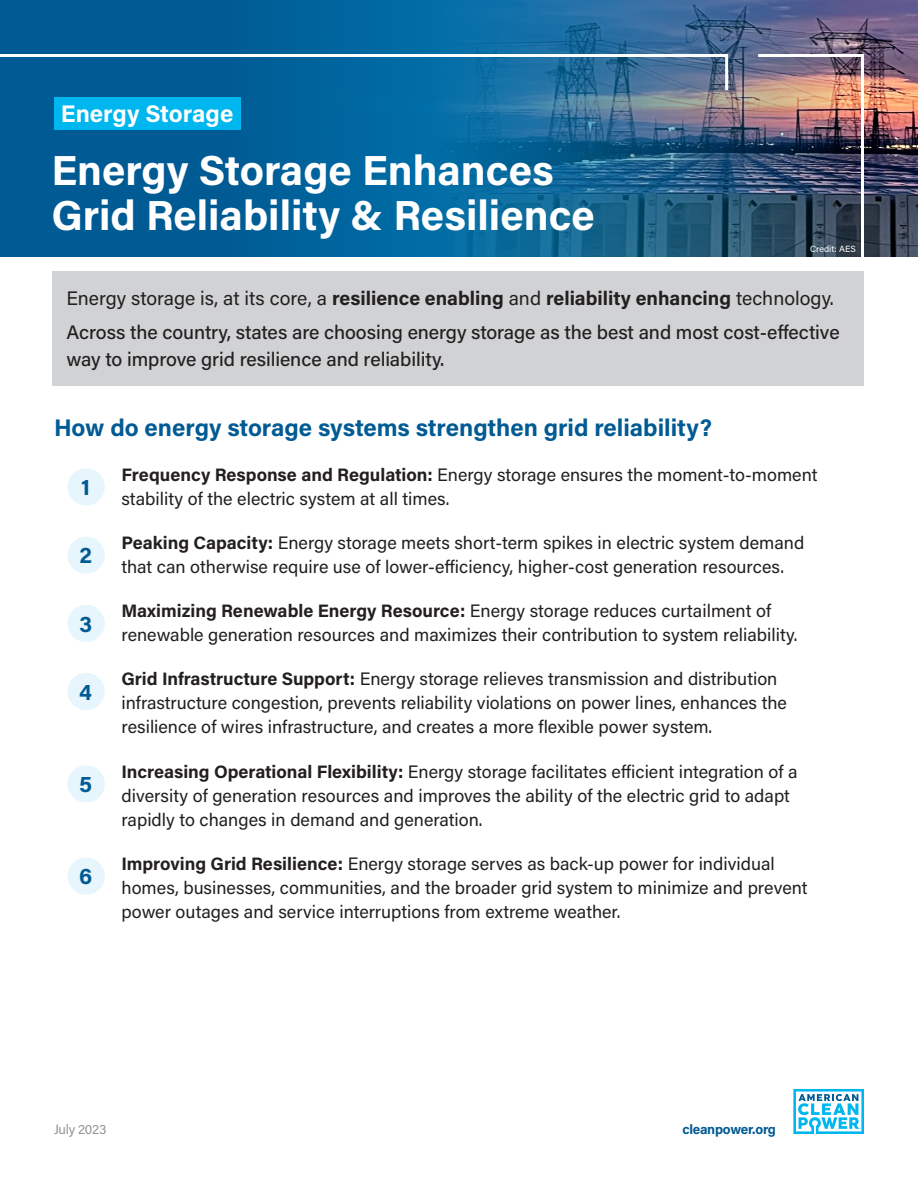
<style>
.page{position:relative;width:918px;height:1188px;background:#fff}
.page>*{position:absolute;margin:0;border:0;box-sizing:border-box;transform-origin:0 0}
.t1{font:700 42px/45px "Acumin Pro";color:#fff}
.Paragraph_Style_1{font:700 24px "Acumin Pro";color:#005a93}
.t2{font:700 24px "Acumin Pro";color:#fff}
.Paragraph_Style_1-2{font:700 22.8px "Acumin Pro";color:#005a93}
.Paragraph_Style_1-3{font:500 19.5px/27px "Acumin Pro";letter-spacing:-.005em;color:#231f20}
.Paragraph_Style_1-4{font:19.5px "Acumin Pro";color:#231f20}
.Paragraph_Style_1-5{font:18px/24px "Acumin Pro";color:#231f20}
.t3{font:700 13.5px "Acumin Pro";letter-spacing:-.02em;color:#005a93}
.t4{font:13.5px "Acumin Pro";letter-spacing:-.02em;color:#939598}
.footnote_style{font:9px "Acumin Pro";color:#fff}
.s1{font-weight:700}
</style>
<div class="page">
<svg style="left:793px;top:1089px;width:71px;height:45px"></svg>
<div style="left:0;top:0;width:918px;height:256px;background:#005a93"></div>
<img style="left:327px;top:0;width:591px;height:256px">
<svg style="left:0;top:52px;width:730px;height:41px"></svg>
<img style="left:755px;top:52px;width:110px;height:205px">
<div style="left:53px;top:271px;width:811px;height:115px;background:#d1d2d4"></div>
<div style="left:68px;top:468px;width:37px;height:38px;background:#e7f6fd;border-radius:50%"></div>
<div style="left:68px;top:537px;width:37px;height:37px;background:#e7f6fd;border-radius:50%"></div>
<div style="left:68px;top:673px;width:37px;height:37px;background:#e7f6fd;border-radius:50%"></div>
<div style="left:68px;top:765px;width:37px;height:38px;background:#e7f6fd;border-radius:50%"></div>
<div style="left:68px;top:858px;width:37px;height:37px;background:#e7f6fd;border-radius:50%"></div>
<div style="left:68px;top:605px;width:37px;height:37px;background:#e7f6fd;border-radius:50%"></div>
<div style="left:54px;top:97px;width:186px;height:33px;background:#00b6ef"></div>
<p class="t2" style="left:61px;top:97px;width:174px">Energy Storage</p>
<p class="t1" style="left:51px;top:146px;width:545px">Energy Storage Enhances<br>Grid Reliability &amp; Resilience</p>
<p class="footnote_style" style="left:810px;top:243px;width:47px">Credit: AES</p>
<p class="Paragraph_Style_1-4" style="left:66px;top:285px;width:769px">Energy storage is, at its core, a <span class="s1">resilience enabling</span> and <span class="s1">reliability enhancing</span> technology.</p>
<p class="Paragraph_Style_1-3" style="left:66px;top:318px;width:775px">Across the country, states are choosing energy storage as the best and most cost-effective way to improve grid resilience and reliability.</p>
<p class="Paragraph_Style_1" style="left:54px;top:411px;width:660px">How do energy storage systems strengthen grid reliability?</p>
<p class="Paragraph_Style_1-5" style="left:122px;top:462px;width:698px"><span class="s1">Frequency Response and Regulation:</span> Energy storage ensures the moment-to-moment stability of the electric system at all times.</p>
<p class="Paragraph_Style_1-5" style="left:122px;top:530px;width:684px"><span class="s1">Peaking Capacity:</span> Energy storage meets short-term spikes in electric system demand that can otherwise require use of lower-efficiency, higher-cost generation resources.</p>
<p class="Paragraph_Style_1-5" style="left:122px;top:598px;width:677px"><span class="s1">Maximizing Renewable Energy Resource:</span> Energy storage reduces curtailment of renewable generation resources and maximizes their contribution to system reliability.</p>
<p class="Paragraph_Style_1-5" style="left:122px;top:666px;width:667px"><span class="s1">Grid Infrastructure Support:</span> Energy storage relieves transmission and distribution infrastructure congestion, prevents reliability violations on power lines, enhances the resilience of wires infrastructure, and creates a more flexible power system.</p>
<p class="Paragraph_Style_1-5" style="left:122px;top:759px;width:678px"><span class="s1">Increasing Operational Flexibility:</span> Energy storage facilitates efficient integration of a diversity of generation resources and improves the ability of the electric grid to adapt rapidly to changes in demand and generation.</p>
<p class="Paragraph_Style_1-5" style="left:122px;top:851px;width:688px"><span class="s1">Improving Grid Resilience:</span> Energy storage serves as back-up power for individual homes, businesses, communities, and the broader grid system to minimize and prevent power outages and service interruptions from extreme weather.</p>
<p class="Paragraph_Style_1-2" style="left:81px;top:471px;width:11px">1</p>
<p class="Paragraph_Style_1-2" style="left:79px;top:539px;width:14px">2</p>
<p class="Paragraph_Style_1-2" style="left:79px;top:608px;width:14px">3</p>
<p class="Paragraph_Style_1-2" style="left:79px;top:676px;width:14px">4</p>
<p class="Paragraph_Style_1-2" style="left:79px;top:768px;width:14px">5</p>
<p class="Paragraph_Style_1-2" style="left:79px;top:860px;width:15px">6</p>
<p class="t4" style="left:54px;top:1120px;width:54px">July 2023</p>
<p class="t3" style="left:682px;top:1120px;width:95px">cleanpower.org</p>
</div>
